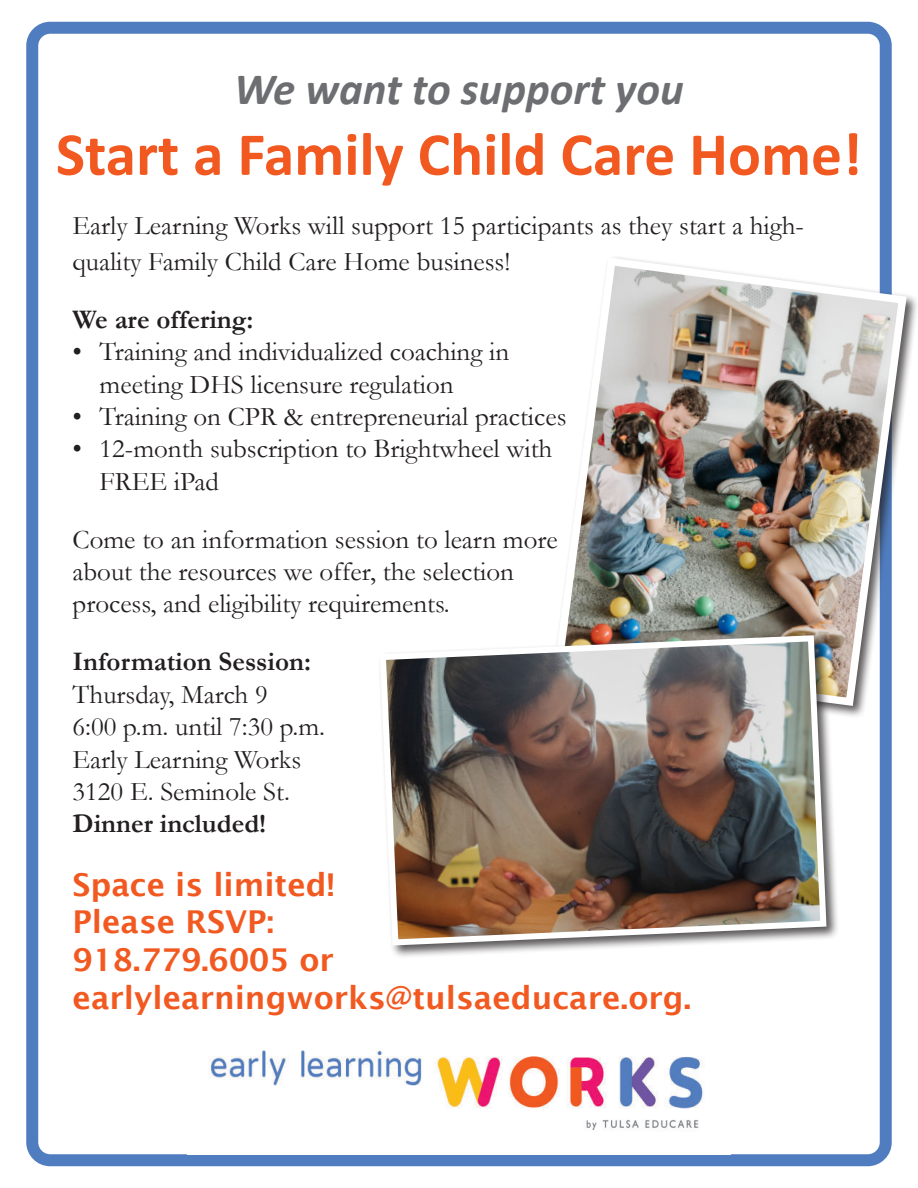
<style>
.page{position:relative;width:918px;height:1188px;background:#fff}
.page>*{position:absolute;margin:0;border:0;box-sizing:border-box;transform-origin:0 0}
.t1{font:700 61.5px "Calibri";color:#f15921}
.t2{font:italic 700 45px "Calibri";color:#6d6e71}
.t3{font:600 31.5px/37.8px "Lucida Sans";color:#f15921}
.t4{font:27px/32.4px "Garamond";color:#231f20}
.t5{font:700 27px "Garamond";color:#231f20}
</style>
<div class="page">
<div style="left:26px;top:22px;width:866px;height:1144px;border:12px solid #507dbf;border-radius:18px"></div>
<img style="left:187px;top:1050px;width:544px;height:104px">
<div style="left:552px;top:255px;width:366px;height:464px;background:#231f20;opacity:.75"></div>
<img style="left:552px;top:253px;width:359px;height:457px">
<div style="left:377px;top:633px;width:463px;height:325px;background:#231f20;opacity:.75"></div>
<img style="left:377px;top:632px;width:453px;height:317px">
<h2 class="t2" style="left:234px;top:76px;width:451px">We want to support you</h2>
<h1 class="t1" style="left:56px;top:133px;width:808px">Start a Family Child Care Home!</h1>
<p class="t4" style="left:73px;top:210px;width:733px;line-height:36px">Early Learning Works will support 15 participants as they start a high&shy;quality Family Child Care Home business!</p>
<p class="t5" style="left:73px;top:310px;width:182px">We are offering:</p>
<p class="t4" style="left:100px;top:339px;width:411px;text-indent:-27px">• Training and individualized coaching in meeting DHS licensure regulation</p>
<p class="t4" style="left:73px;top:403px;width:495px">• Training on CPR &amp; entrepreneurial practices</p>
<p class="t4" style="left:100px;top:436px;width:454px;text-indent:-27px">• 12-month subscription to Brightwheel with<br>FREE iPad</p>
<p class="t4" style="left:73px;top:526px;width:487px">Come to an information session to learn more about the resources we offer, the selection process, and eligibility requirements.</p>
<p class="t5" style="left:73px;top:653px;width:240px">Information Session:</p>
<p class="t4" style="left:73px;top:681px;width:254px">Thursday, March 9<br>6:00 p.m. until 7:30 p.m.<br>Early Learning Works<br>3120 E. Seminole St.</p>
<p class="t5" style="left:73px;top:815px;width:195px">Dinner included!</p>
<p class="t3" style="left:73px;top:868px;width:620px">Space is limited!<br>Please RSVP:<br>918.779.6005 or earlylearningworks@tulsaeducare.org.</p>
</div>
